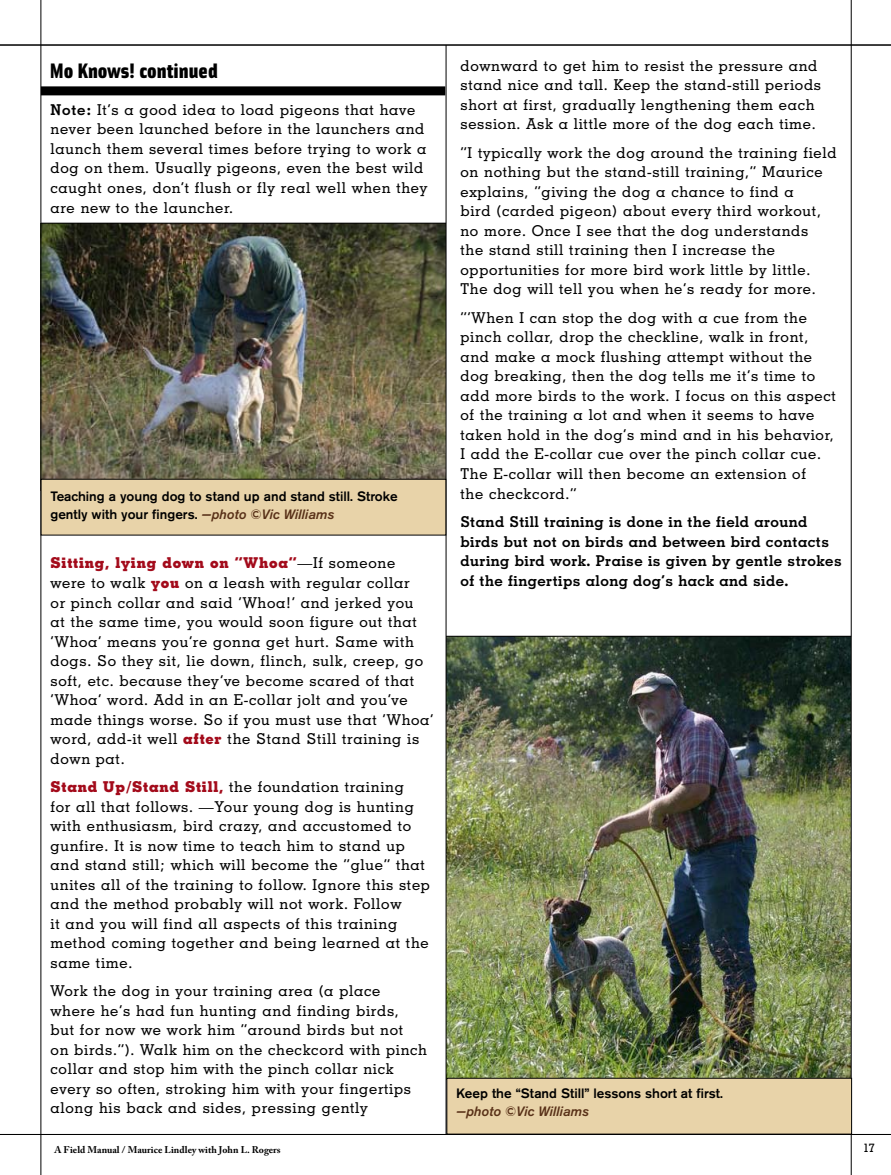
<style>
.page{position:relative;width:891px;height:1175px;background:#fff}
.page>*{position:absolute;margin:0;border:0;box-sizing:border-box;transform-origin:0 0}
.t1{font:900 21px "Solex";color:#000}
.t2{font:500 15px/19.5px "Geometric Slab 703 BT";letter-spacing:.05em;color:#000}
.t3{font:700 15px/19.5px "Geometric Slab 703 BT";letter-spacing:.03em;color:#000}
.t4{font:700 15px "Geometric Slab 703 BT Xtra";letter-spacing:.05em;color:#a30b1b}
.t5{font:500 13.5px/18px "Akzidenz Grotesk BE";color:#000}
.t6{font:italic 500 13.5px "Akzidenz Grotesk BE";color:#593118}
.t7{font:12px "Geometric Slab 712 BT Medium A";color:#000}
.t8{font:700 9.75px "Adobe Caslon Pro";color:#000}
.s1{font-weight:700}
.s2{font-style:italic;color:#593118}
.s3{font-family:"Geometric Slab 703 BT";font-weight:500;color:#000}
.s4{font-family:"Geometric Slab 703 BT Xtra";font-weight:700;color:#a30b1b}
</style>
<div class="page">
<img style="left:41px;top:224px;width:405px;height:255px">
<img style="left:447px;top:637px;width:403px;height:440px">
<hr style="left:446px;top:636px;width:405px;height:1px;background:#000">
<hr style="left:0;top:1134px;width:891px;height:1px;background:#000">
<hr style="left:0;top:45px;width:891px;height:1px;background:#000">
<hr style="left:850px;top:0;width:1px;height:1175px;background:#000">
<hr style="left:40px;top:0;width:1px;height:1175px;background:#000">
<hr style="left:446px;top:45px;width:1px;height:1089px;background:#000">
<div style="left:41px;top:86px;width:404px;height:9px;background:#000"></div>
<hr style="left:41px;top:223px;width:405px;height:1px;background:#000">
<div style="left:41px;top:479px;width:405px;height:56px;background:#e8d3a9"></div>
<div style="left:41px;top:479px;width:405px;height:56px;border:1px solid #000"></div>
<div style="left:447px;top:1078px;width:404px;height:56px;background:#e8d3a9"></div>
<div style="left:446px;top:1077px;width:406px;height:57px;border:1px solid #000"></div>
<h1 class="t1" style="left:50px;top:56px;width:169px">Mo Knows! continued</h1>
<p class="t2" style="left:50px;top:100px;width:378px"><span class="s1">Note:</span> It’s a good idea to load pigeons that have never been launched before in the launchers and launch them several times before trying to work a dog on them. Usually pigeons, even the best wild caught ones, don’t flush or fly real well when they are new to the launcher.</p>
<p class="t5" style="left:50px;top:487px;width:349px">Teaching a young dog to stand up and stand still. Stroke gently with your fingers. <span class="s2">—photo ©Vic Williams</span></p>
<p class="t4" style="left:50px;top:554px;width:346px">Sitting, lying down on “Whoa”<span class="s3">—If someone</span></p>
<p class="t2" style="left:50px;top:573px;width:384px">were to walk <span class="s4">you</span> on a leash with regular collar<br>or pinch collar and said ‘Whoa!’ and jerked you<br>at the same time, you would soon figure out that ‘Whoa’ means you’re gonna get hurt. Same with dogs. So they sit, lie down, flinch, sulk, creep, go soft, etc. because they’ve become scared of that ‘Whoa’ word. Add in an E-collar jolt and you’ve made things worse. So if you must use that ‘Whoa’ word, add-it well <span class="s4">after</span> the Stand Still training is down pat.</p>
<p class="t2" style="left:50px;top:777px;width:381px"><span class="s4">Stand Up/Stand Still,</span> the foundation training<br>for all that follows. —Your young dog is hunting with enthusiasm, bird crazy, and accustomed to gunfire. It is now time to teach him to stand up and stand still; which will become the “glue” that unites all of the training to follow. Ignore this step and the method probably will not work. Follow<br>it and you will find all aspects of this training method coming together and being learned at the same time.</p>
<p class="t2" style="left:50px;top:981px;width:378px">Work the dog in your training area (a place where he’s had fun hunting and finding birds,<br>but for now we work him “around birds but not<br>on birds.”). Walk him on the checkcord with pinch collar and stop him with the pinch collar nick every so often, stroking him with your fingertips along his back and sides, pressing gently</p>
<p class="t2" style="left:460px;top:56px;width:362px">downward to get him to resist the pressure and stand nice and tall. Keep the stand-still periods short at first, gradually lengthening them each session. Ask a little more of the dog each time.</p>
<p class="t2" style="left:460px;top:143px;width:378px">“I typically work the dog around the training field on nothing but the stand-still training,” Maurice explains, “giving the dog a chance to find a<br>bird (carded pigeon) about every third workout, no more. Once I see that the dog understands<br>the stand still training then I increase the opportunities for more bird work little by little.<br>The dog will tell you when he’s ready for more.</p>
<p class="t2" style="left:460px;top:308px;width:377px">“’When I can stop the dog with a cue from the pinch collar, drop the checkline, walk in front, and make a mock flushing attempt without the dog breaking, then the dog tells me it’s time to add more birds to the work. I focus on this aspect of the training a lot and when it seems to have taken hold in the dog’s mind and in his behavior, I add the E-collar cue over the pinch collar cue.<br>The E-collar will then become an extension of<br>the checkcord.”</p>
<p class="t3" style="left:460px;top:512px;width:383px">Stand Still training is done in the field around birds but not on birds and between bird contacts during bird work. Praise is given by gentle strokes of the fingertips along dog’s hack and side.</p>
<p class="t5" style="left:456px;top:1084px;width:268px">Keep the “Stand Still” lessons short at first.</p>
<p class="t6" style="left:456px;top:1103px;width:134px">—photo ©Vic Williams</p>
<p class="t8" style="left:54px;top:1144px;width:228px">A Field Manual / Maurice Lindley with John L. Rogers</p>
<p class="t7" style="left:863px;top:1140px;width:13px">17</p>
</div>
